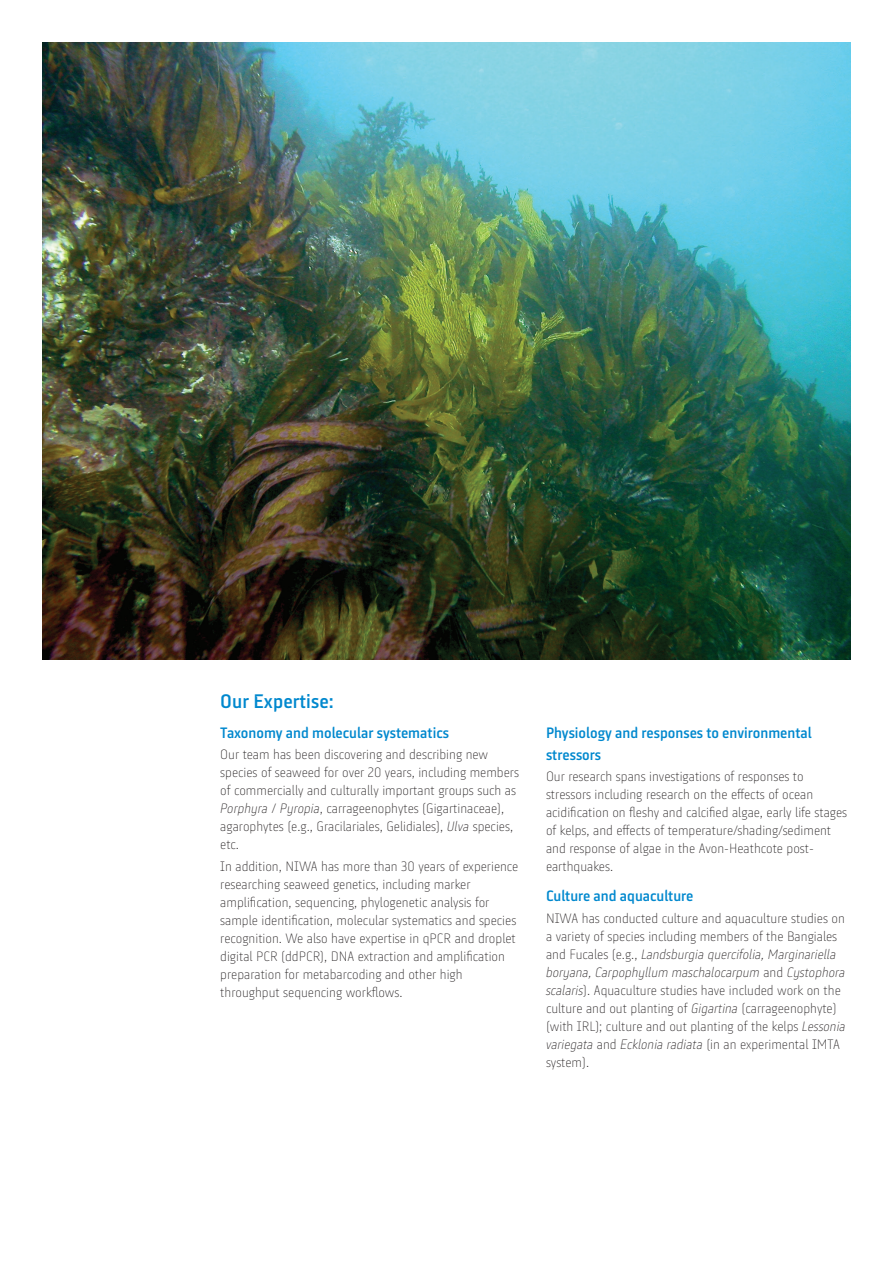
<style>
.page{position:relative;width:893px;height:1263px;background:#fff}
.page>*{position:absolute;margin:0;border:0;box-sizing:border-box;transform-origin:0 0}
.t1{font:500 19.5px "Klampenborg";letter-spacing:.005em;color:#0088ce}
.t2{font:500 15px/21.8px "Klampenborg";color:#0088ce}
.t3{font:300 13.5px/18px "Klampenborg";color:#231f20}
.s1{font-style:italic}
</style>
<div class="page">
<img style="left:43px;top:43px;width:807px;height:616px">
<h1 class="t1" style="left:220px;top:688px;width:115px">Our Expertise:</h1>
<p class="t2" style="left:220px;top:721px;width:230px">Taxonomy and molecular systematics</p>
<p class="t3" style="left:220px;top:745px;width:300px">Our team has been discovering and describing new species of seaweed for over 20 years, including members of commercially and culturally important groups such as <span class="s1">Porphyra</span> / <span class="s1">Pyropia</span>, carrageenophytes (Gigartinaceae), agarophytes (e.g., Gracilariales, Gelidiales), <span class="s1">Ulva</span> species, etc.</p>
<p class="t3" style="left:220px;top:857px;width:300px">In addition, NIWA has more than 30 years of experience researching seaweed genetics, including marker amplification, sequencing, phylogenetic analysis for sample identification, molecular systematics and species recognition. We also have expertise in qPCR and droplet digital PCR (ddPCR), DNA extraction and amplification preparation for metabarcoding and other high throughput sequencing workflows.</p>
<p class="t2" style="left:546px;top:722px;width:267px">Physiology and responses to environmental stressors</p>
<p class="t3" style="left:546px;top:767px;width:303px">Our research spans investigations of responses to stressors including research on the effects of ocean acidification on fleshy and calcified algae, early life stages of kelps, and effects of temperature/shading/sediment and response of algae in the Avon-Heathcote post&shy;earthquakes.</p>
<p class="t2" style="left:546px;top:885px;width:149px">Culture and aquaculture</p>
<p class="t3" style="left:546px;top:908px;width:301px">NIWA has conducted culture and aquaculture studies on a variety of species including members of the Bangiales and Fucales (e.g., <span class="s1">Landsburgia quercifolia, Marginariella boryana, Carpophyllum maschalocarpum</span> and <span class="s1">Cystophora scalaris</span>). Aquaculture studies have included work on the culture and out planting of <span class="s1">Gigartina</span> (carrageenophyte) (with IRL); culture and out planting of the kelps <span class="s1">Lessonia variegata</span> and <span class="s1">Ecklonia radiata</span> (in an experimental IMTA system).</p>
</div>
